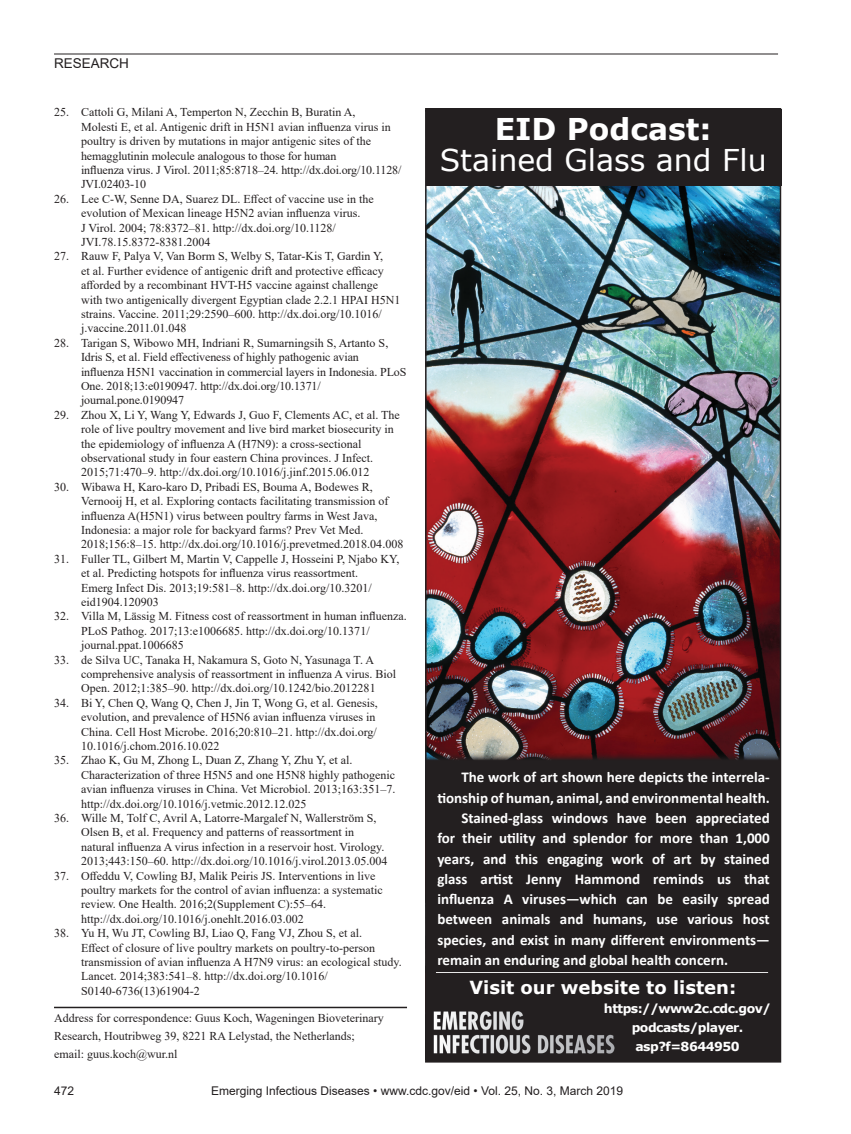
<style>
.page{position:relative;width:851px;height:1134px;background:#fff}
.page>*{position:absolute;margin:0;border:0;box-sizing:border-box;transform-origin:0 0}
.t1{font:30px "Verdana";color:#fff}
.t2{font:700 30px "Verdana";color:#fff}
.t3{font:700 18px "Verdana";color:#fff}
.Article_Title{font:700 15px/20.2px "Calibri";color:#fff;text-align:right}
.t4{font:13.5px "Arial";color:#231f20}
.t5{font:700 12.45px/18.9px "Verdana";letter-spacing:-.04em;color:#fff;text-align:center}
.References{font:12px/14.4px "Times New Roman";color:#231f20}
.Correspondence{font:12px/18px "Times New Roman";color:#231f20}
.t6{font:12px "Arial";color:#231f20}
</style>
<div class="page">
<hr style="left:54px;top:54px;width:724px;height:1px;background:#231f20">
<hr style="left:54px;top:1007px;width:353px;height:1px;background:#231f20">
<img style="left:428px;top:185px;width:350px;height:567px">
<div style="left:426px;top:109px;width:355px;height:76px;background:#231f20"></div>
<div style="left:426px;top:752px;width:354px;height:310px;background:#231f20"></div>
<img style="left:433px;top:1011px;width:181px;height:43px">
<hr style="left:435px;top:970px;width:334px;height:3px;background:#231f20;opacity:.75">
<p class="t4" style="left:54px;top:54px;width:77px">RESEARCH</p>
<p class="References" style="left:81px;top:105px;width:322px;text-indent:-27px">25. Cattoli G, Milani A, Temperton N, Zecchin B, Buratin A,<br>Molesti E, et al. Antigenic drift in H5N1 avian influenza virus in poultry is driven by mutations in major antigenic sites of the hemagglutinin molecule analogous to those for human<br>influenza virus. J Virol. 2011;85:8718–24. http://dx.doi.org/10.1128/ JVI.02403-10</p>
<p class="References" style="left:81px;top:191px;width:294px;text-indent:-27px">26. Lee C-W, Senne DA, Suarez DL. Effect of vaccine use in the evolution of Mexican lineage H5N2 avian influenza virus.<br>J Virol. 2004; 78:8372–81. http://dx.doi.org/10.1128/ JVI.78.15.8372-8381.2004</p>
<p class="References" style="left:81px;top:249px;width:321px;text-indent:-27px">27. Rauw F, Palya V, Van Borm S, Welby S, Tatar-Kis T, Gardin Y,<br>et al. Further evidence of antigenic drift and protective efficacy afforded by a recombinant HVT-H5 vaccine against challenge with two antigenically divergent Egyptian clade 2.2.1 HPAI H5N1 strains. Vaccine. 2011;29:2590–600. http://dx.doi.org/10.1016/ j.vaccine.2011.01.048</p>
<p class="References" style="left:81px;top:335px;width:327px;text-indent:-27px">28. Tarigan S, Wibowo MH, Indriani R, Sumarningsih S, Artanto S, Idris S, et al. Field effectiveness of highly pathogenic avian<br>influenza H5N1 vaccination in commercial layers in Indonesia. PLoS One. 2018;13:e0190947. http://dx.doi.org/10.1371/ journal.pone.0190947</p>
<p class="References" style="left:81px;top:407px;width:320px;text-indent:-27px">29. Zhou X, Li Y, Wang Y, Edwards J, Guo F, Clements AC, et al. The role of live poultry movement and live bird market biosecurity in the epidemiology of influenza A (H7N9): a cross-sectional observational study in four eastern China provinces. J Infect.<br>2015;71:470–9. http://dx.doi.org/10.1016/j.jinf.2015.06.012</p>
<p class="References" style="left:81px;top:479px;width:324px;text-indent:-27px">30. Wibawa H, Karo-karo D, Pribadi ES, Bouma A, Bodewes R, Vernooij H, et al. Exploring contacts facilitating transmission of influenza A(H5N1) virus between poultry farms in West Java, Indonesia: a major role for backyard farms? Prev Vet Med.<br>2018;156:8–15. http://dx.doi.org/10.1016/j.prevetmed.2018.04.008</p>
<p class="References" style="left:81px;top:551px;width:320px;text-indent:-27px">31. Fuller TL, Gilbert M, Martin V, Cappelle J, Hosseini P, Njabo KY, et al. Predicting hotspots for influenza virus reassortment.<br>Emerg Infect Dis. 2013;19:581–8. http://dx.doi.org/10.3201/ eid1904.120903</p>
<p class="References" style="left:81px;top:609px;width:327px;text-indent:-27px">32. Villa M, Lässig M. Fitness cost of reassortment in human influenza.<br>PLoS Pathog. 2017;13:e1006685. http://dx.doi.org/10.1371/ journal.ppat.1006685</p>
<p class="References" style="left:81px;top:652px;width:316px;text-indent:-27px">33. de Silva UC, Tanaka H, Nakamura S, Goto N, Yasunaga T. A comprehensive analysis of reassortment in influenza A virus. Biol<br>Open. 2012;1:385–90. http://dx.doi.org/10.1242/bio.2012281</p>
<p class="References" style="left:81px;top:695px;width:298px;text-indent:-27px">34. Bi Y, Chen Q, Wang Q, Chen J, Jin T, Wong G, et al. Genesis, evolution, and prevalence of H5N6 avian influenza viruses in China. Cell Host Microbe. 2016;20:810–21. http://dx.doi.org/ 10.1016/j.chom.2016.10.022</p>
<p class="References" style="left:81px;top:753px;width:316px;text-indent:-27px">35. Zhao K, Gu M, Zhong L, Duan Z, Zhang Y, Zhu Y, et al.<br>Characterization of three H5N5 and one H5N8 highly pathogenic avian influenza viruses in China. Vet Microbiol. 2013;163:351–7. http://dx.doi.org/10.1016/j.vetmic.2012.12.025</p>
<p class="References" style="left:81px;top:810px;width:308px;text-indent:-27px">36. Wille M, Tolf C, Avril A, Latorre-Margalef N, Wallerström S, Olsen B, et al. Frequency and patterns of reassortment in natural influenza A virus infection in a reservoir host. Virology.<br>2013;443:150–60. http://dx.doi.org/10.1016/j.virol.2013.05.004</p>
<p class="References" style="left:81px;top:868px;width:303px;text-indent:-27px">37. Offeddu V, Cowling BJ, Malik Peiris JS. Interventions in live poultry markets for the control of avian influenza: a systematic review. One Health. 2016;2(Supplement C):55–64. http://dx.doi.org/10.1016/j.onehlt.2016.03.002</p>
<p class="References" style="left:81px;top:926px;width:322px;text-indent:-27px">38. Yu H, Wu JT, Cowling BJ, Liao Q, Fang VJ, Zhou S, et al.<br>Effect of closure of live poultry markets on poultry-to-person transmission of avian influenza A H7N9 virus: an ecological study.<br>Lancet. 2014;383:541–8. http://dx.doi.org/10.1016/ S0140-6736(13)61904-2</p>
<p class="Correspondence" style="left:54px;top:1008px;width:331px">Address for correspondence: Guus Koch, Wageningen Bioveterinary<br>Research, Houtribweg 39, 8221 RA Lelystad, the Netherlands; email: guus.koch@wur.nl</p>
<p class="t6" style="left:54px;top:1083px;width:22px">472</p>
<p class="t6" style="left:211px;top:1083px;width:413px">Emerging Infectious Diseases • www.cdc.gov/eid • Vol. 25, No. 3, March 2019</p>
<p class="t2" style="left:494px;top:108px;width:218px">EID Podcast:</p>
<p class="t1" style="left:439px;top:140px;width:328px">Stained Glass and Flu</p>
<p class="Article_Title" style="left:437px;top:767px;width:334px">The work of art shown here depicts the interrela&shy;tionship of human, animal, and environmental health.</p>
<p class="Article_Title" style="left:437px;top:808px;width:334px;text-align:justify;text-indent:24px">Stained-glass windows have been appreciated for their utility and splendor for more than 1,000 years, and this engaging work of art by stained glass artist Jenny Hammond reminds us that influenza A viruses—which can be easily spread between animals and humans, use various host species, and exist in many different environments— remain an enduring and global health concern.</p>
<p class="t3" style="left:469px;top:975px;width:268px">Visit our website to listen:</p>
<p class="t5" style="left:604px;top:999px;width:169px">https://www2c.cdc.gov/ podcasts/player. asp?f=8644950</p>
</div>
